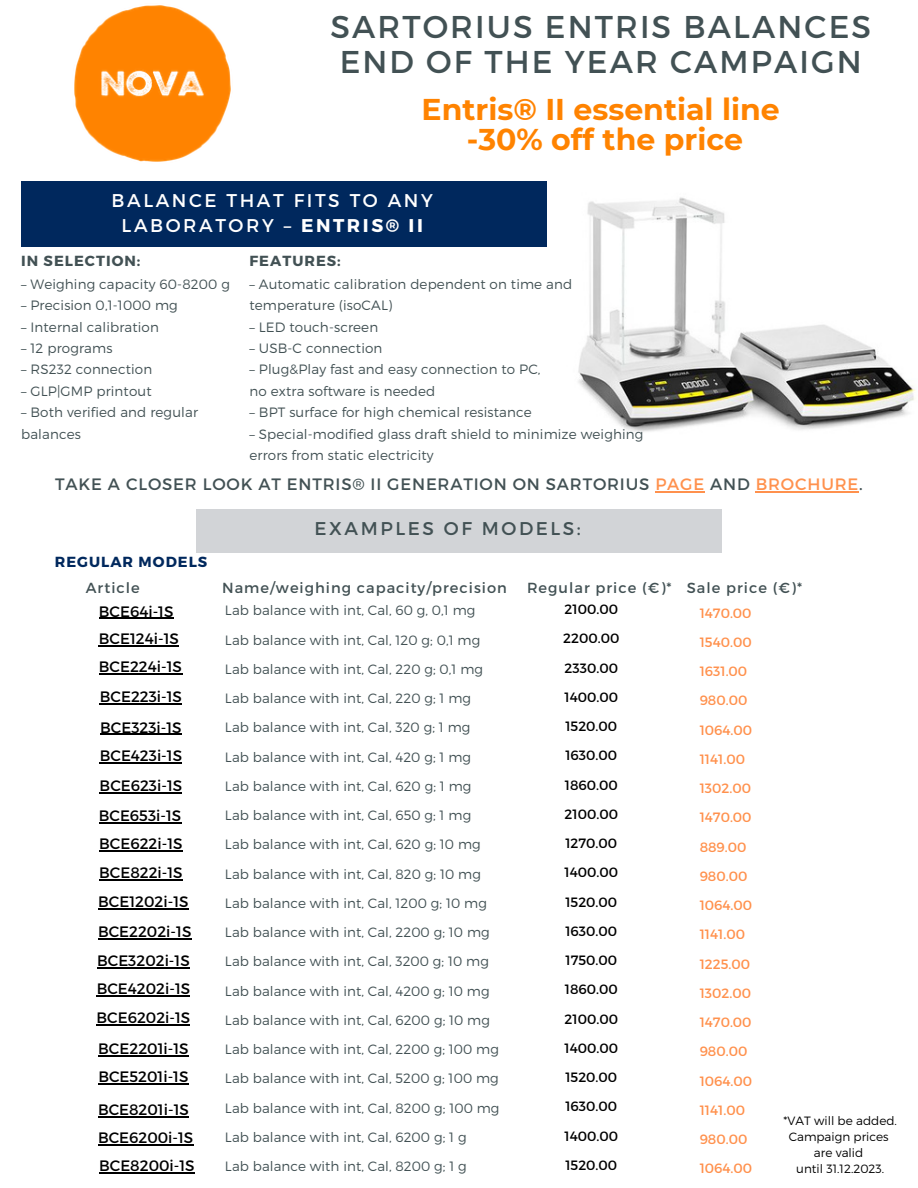
<style>
.page{position:relative;width:918px;height:1188px;background:#fff}
.page>*{position:absolute;margin:0;border:0;box-sizing:border-box;transform-origin:0 0}
.t1{font:31.5px "Montserrat";letter-spacing:.065em;color:#425154}
.t2{font:700 30px "Montserrat";color:#ff8300}
.t3{font:18.45px/24.8px "Montserrat";letter-spacing:.14em;color:#fff;text-align:center}
.t4{font:18.45px "Montserrat";letter-spacing:.14em;color:#425154}
.t5{font:16.5px "Montserrat";letter-spacing:.05em;color:#425154}
.t6{font:15.15px "Montserrat";color:#000}
.t7{font:14.55px "Montserrat";letter-spacing:.07em;color:#425154}
.t8{font:700 14.55px "Montserrat";letter-spacing:.07em;color:#425154}
.t9{font:700 14.55px "Montserrat";letter-spacing:.07em;color:#00285d}
.t10{font:300 13.5px/21.3px "Montserrat";letter-spacing:.005em;color:#425154}
.t11{font:13.5px "Montserrat";color:#000}
.t12{font:13.5px "Montserrat";color:#ff914d}
.t13{font:300 12px "Montserrat";color:#000}
.s1{font-weight:700}
.s2{color:#ff914d}
</style>
<div class="page">
<img style="left:478px;top:181px;width:437px;height:251px">
<div style="left:21px;top:181px;width:525px;height:65px;background:#00285d"></div>
<img style="left:74px;top:5px;width:157px;height:157px">
<hr style="left:655px;top:491px;width:50px;height:1px;background:#ff914d">
<hr style="left:756px;top:491px;width:103px;height:1px;background:#ff914d">
<div style="left:197px;top:509px;width:525px;height:43px;background:#d2d4d7"></div>
<hr style="left:99px;top:618px;width:75px;height:1px;background:#000">
<hr style="left:99px;top:646px;width:80px;height:1px;background:#000">
<hr style="left:99px;top:673px;width:83px;height:2px;background:#000">
<hr style="left:100px;top:704px;width:82px;height:1px;background:#000">
<hr style="left:100px;top:734px;width:82px;height:1px;background:#000">
<hr style="left:100px;top:763px;width:82px;height:1px;background:#000">
<hr style="left:100px;top:792px;width:82px;height:2px;background:#000">
<hr style="left:99px;top:850px;width:84px;height:1px;background:#000">
<hr style="left:99px;top:880px;width:84px;height:1px;background:#000">
<hr style="left:98px;top:908px;width:91px;height:2px;background:#000">
<hr style="left:98px;top:938px;width:93px;height:1px;background:#000">
<hr style="left:97px;top:967px;width:93px;height:1px;background:#000">
<hr style="left:97px;top:995px;width:93px;height:1px;background:#000">
<hr style="left:97px;top:1024px;width:93px;height:1px;background:#000">
<hr style="left:98px;top:1055px;width:91px;height:2px;background:#000">
<hr style="left:98px;top:1083px;width:91px;height:1px;background:#000">
<hr style="left:98px;top:1116px;width:91px;height:1px;background:#000">
<hr style="left:98px;top:1144px;width:95px;height:1px;background:#000">
<hr style="left:99px;top:1172px;width:96px;height:1px;background:#000">
<hr style="left:99px;top:822px;width:82px;height:2px;background:#000">
<p class="t1" style="left:330px;top:6px;width:542px">SARTORIUS ENTRIS BALANCES</p>
<p class="t1" style="left:340px;top:41px;width:524px">END OF THE YEAR CAMPAIGN</p>
<p class="t2" style="left:422px;top:91px;width:360px">Entris® II essential line</p>
<p class="t2" style="left:467px;top:121px;width:278px">-30% off the price</p>
<p class="t3" style="left:112px;top:187px;width:323px">BALANCE THAT FITS TO ANY<br>LABORATORY – <span class="s1">ENTRIS® II</span></p>
<p class="t8" style="left:21px;top:252px;width:121px">IN SELECTION:</p>
<p class="t8" style="left:249px;top:252px;width:93px">FEATURES:</p>
<p class="t10" style="left:21px;top:273px;width:210px">– Weighing capacity 60-8200 g</p>
<p class="t10" style="left:21px;top:294px;width:158px">– Precision 0,1-1000 mg</p>
<p class="t10" style="left:21px;top:316px;width:139px">– Internal calibration</p>
<p class="t10" style="left:21px;top:337px;width:93px">– 12 programs</p>
<p class="t10" style="left:21px;top:358px;width:133px">– RS232 connection</p>
<p class="t10" style="left:21px;top:380px;width:132px">– GLP|GMP printout</p>
<p class="t10" style="left:21px;top:401px;width:178px">– Both verified and regular balances</p>
<p class="t10" style="left:249px;top:273px;width:324px">– Automatic calibration dependent on time and temperature (isoCAL)</p>
<p class="t10" style="left:249px;top:316px;width:130px">– LED touch-screen</p>
<p class="t10" style="left:249px;top:337px;width:134px">– USB-C connection</p>
<p class="t10" style="left:249px;top:358px;width:293px">– Plug&amp;Play fast and easy connection to PC,</p>
<p class="t10" style="left:249px;top:380px;width:187px">no extra software is needed</p>
<p class="t10" style="left:249px;top:401px;width:284px">– BPT surface for high chemical resistance</p>
<p class="t10" style="left:249px;top:422px;width:396px">– Special-modified glass draft shield to minimize weighing errors from static electricity</p>
<p class="t5" style="left:55px;top:473px;width:809px">TAKE A CLOSER LOOK AT ENTRIS® II GENERATION ON SARTORIUS <span class="s2">PAGE</span> AND <span class="s2">BROCHURE</span>.</p>
<p class="t4" style="left:315px;top:516px;width:268px">EXAMPLES OF MODELS:</p>
<p class="t9" style="left:55px;top:552px;width:154px">REGULAR MODELS</p>
<p class="t10" style="left:225px;top:599px;width:252px">Lab balance with int, Cal, 60 g, 0,1 mg</p>
<p class="t10" style="left:225px;top:628px;width:257px">Lab balance with int, Cal, 120 g; 0,1 mg</p>
<p class="t10" style="left:225px;top:658px;width:260px">Lab balance with int, Cal, 220 g; 0,1 mg</p>
<p class="t10" style="left:225px;top:687px;width:248px">Lab balance with int, Cal, 220 g; 1 mg</p>
<p class="t10" style="left:225px;top:716px;width:247px">Lab balance with int, Cal, 320 g; 1 mg</p>
<p class="t10" style="left:225px;top:745px;width:248px">Lab balance with int, Cal, 420 g; 1 mg</p>
<p class="t10" style="left:225px;top:775px;width:248px">Lab balance with int, Cal, 620 g; 1 mg</p>
<p class="t10" style="left:225px;top:804px;width:248px">Lab balance with int, Cal, 650 g; 1 mg</p>
<p class="t10" style="left:225px;top:833px;width:257px">Lab balance with int, Cal, 620 g; 10 mg</p>
<p class="t10" style="left:225px;top:862px;width:257px">Lab balance with int, Cal, 820 g; 10 mg</p>
<p class="t10" style="left:225px;top:892px;width:263px">Lab balance with int, Cal, 1200 g; 10 mg</p>
<p class="t10" style="left:225px;top:921px;width:266px">Lab balance with int, Cal, 2200 g; 10 mg</p>
<p class="t10" style="left:225px;top:950px;width:266px">Lab balance with int, Cal, 3200 g; 10 mg</p>
<p class="t10" style="left:225px;top:979px;width:266px">Lab balance with int, Cal, 4200 g; 10 mg</p>
<p class="t10" style="left:225px;top:1009px;width:267px">Lab balance with int, Cal, 6200 g; 10 mg</p>
<p class="t10" style="left:225px;top:1038px;width:276px">Lab balance with int, Cal, 2200 g; 100 mg</p>
<p class="t10" style="left:225px;top:1067px;width:275px">Lab balance with int, Cal, 5200 g; 100 mg</p>
<p class="t10" style="left:225px;top:1096px;width:276px">Lab balance with int, Cal, 8200 g; 100 mg</p>
<p class="t10" style="left:225px;top:1126px;width:243px">Lab balance with int, Cal, 6200 g; 1 g</p>
<p class="t10" style="left:225px;top:1155px;width:243px">Lab balance with int, Cal, 8200 g; 1 g</p>
<p class="t7" style="left:86px;top:578px;width:55px">Article</p>
<p class="t7" style="left:222px;top:578px;width:286px">Name/weighing capacity/precision</p>
<p class="t7" style="left:527px;top:578px;width:277px">Regular price (€)* Sale price (€)*</p>
<p class="t11" style="left:565px;top:601px;width:55px">2100.00</p>
<p class="t11" style="left:563px;top:630px;width:58px">2200.00</p>
<p class="t11" style="left:565px;top:659px;width:55px">2330.00</p>
<p class="t11" style="left:565px;top:688px;width:55px">1400.00</p>
<p class="t11" style="left:565px;top:718px;width:53px">1520.00</p>
<p class="t11" style="left:565px;top:747px;width:53px">1630.00</p>
<p class="t11" style="left:565px;top:776px;width:54px">1860.00</p>
<p class="t11" style="left:565px;top:805px;width:55px">2100.00</p>
<p class="t11" style="left:565px;top:835px;width:53px">1270.00</p>
<p class="t11" style="left:565px;top:864px;width:55px">1400.00</p>
<p class="t11" style="left:565px;top:893px;width:53px">1520.00</p>
<p class="t11" style="left:565px;top:922px;width:53px">1630.00</p>
<p class="t11" style="left:565px;top:952px;width:53px">1750.00</p>
<p class="t11" style="left:565px;top:981px;width:54px">1860.00</p>
<p class="t11" style="left:565px;top:1010px;width:55px">2100.00</p>
<p class="t11" style="left:565px;top:1039px;width:55px">1400.00</p>
<p class="t11" style="left:565px;top:1069px;width:53px">1520.00</p>
<p class="t11" style="left:565px;top:1098px;width:53px">1630.00</p>
<p class="t11" style="left:565px;top:1127px;width:55px">1400.00</p>
<p class="t11" style="left:565px;top:1156px;width:53px">1520.00</p>
<p class="t6" style="left:99px;top:601px;width:76px">BCE64i-1S</p>
<p class="t6" style="left:99px;top:629px;width:82px">BCE124i-1S</p>
<p class="t6" style="left:99px;top:657px;width:85px">BCE224i-1S</p>
<p class="t6" style="left:100px;top:687px;width:84px">BCE223i-1S</p>
<p class="t6" style="left:100px;top:717px;width:83px">BCE323i-1S</p>
<p class="t6" style="left:100px;top:746px;width:84px">BCE423i-1S</p>
<p class="t6" style="left:100px;top:776px;width:84px">BCE623i-1S</p>
<p class="t12" style="left:700px;top:604px;width:53px">1470.00</p>
<p class="t12" style="left:700px;top:633px;width:54px">1540.00</p>
<p class="t12" style="left:700px;top:662px;width:49px">1631.00</p>
<p class="t12" style="left:700px;top:692px;width:49px">980.00</p>
<p class="t12" style="left:700px;top:721px;width:54px">1064.00</p>
<p class="t12" style="left:700px;top:750px;width:47px">1141.00</p>
<p class="t12" style="left:700px;top:779px;width:53px">1302.00</p>
<p class="t12" style="left:700px;top:809px;width:53px">1470.00</p>
<p class="t12" style="left:700px;top:838px;width:48px">889.00</p>
<p class="t12" style="left:700px;top:867px;width:49px">980.00</p>
<p class="t12" style="left:700px;top:896px;width:54px">1064.00</p>
<p class="t12" style="left:700px;top:926px;width:47px">1141.00</p>
<p class="t12" style="left:700px;top:955px;width:52px">1225.00</p>
<p class="t12" style="left:700px;top:984px;width:53px">1302.00</p>
<p class="t12" style="left:700px;top:1013px;width:53px">1470.00</p>
<p class="t12" style="left:700px;top:1043px;width:49px">980.00</p>
<p class="t12" style="left:700px;top:1072px;width:54px">1064.00</p>
<p class="t12" style="left:700px;top:1101px;width:47px">1141.00</p>
<p class="t12" style="left:700px;top:1130px;width:49px">980.00</p>
<p class="t12" style="left:700px;top:1160px;width:54px">1064.00</p>
<p class="t6" style="left:99px;top:806px;width:84px">BCE653i-1S</p>
<p class="t6" style="left:99px;top:834px;width:85px">BCE622i-1S</p>
<p class="t6" style="left:99px;top:863px;width:85px">BCE822i-1S</p>
<p class="t6" style="left:98px;top:892px;width:92px">BCE1202i-1S</p>
<p class="t6" style="left:98px;top:922px;width:95px">BCE2202i-1S</p>
<p class="t6" style="left:97px;top:951px;width:94px">BCE3202i-1S</p>
<p class="t6" style="left:97px;top:978px;width:95px">BCE4202i-1S</p>
<p class="t6" style="left:97px;top:1007px;width:95px">BCE6202i-1S</p>
<p class="t6" style="left:98px;top:1039px;width:92px">BCE2201i-1S</p>
<p class="t6" style="left:98px;top:1067px;width:92px">BCE5201i-1S</p>
<p class="t6" style="left:98px;top:1099px;width:92px">BCE8201i-1S</p>
<p class="t6" style="left:98px;top:1128px;width:97px">BCE6200i-1S</p>
<p class="t6" style="left:99px;top:1156px;width:97px">BCE8200i-1S</p>
<p class="t13" style="left:784px;top:1113px;width:115px">*VAT will be added.</p>
<p class="t13" style="left:789px;top:1129px;width:101px">Campaign prices</p>
<p class="t13" style="left:814px;top:1145px;width:51px">are valid</p>
<p class="t13" style="left:796px;top:1161px;width:89px">until 31.12.2023.</p>
</div>
